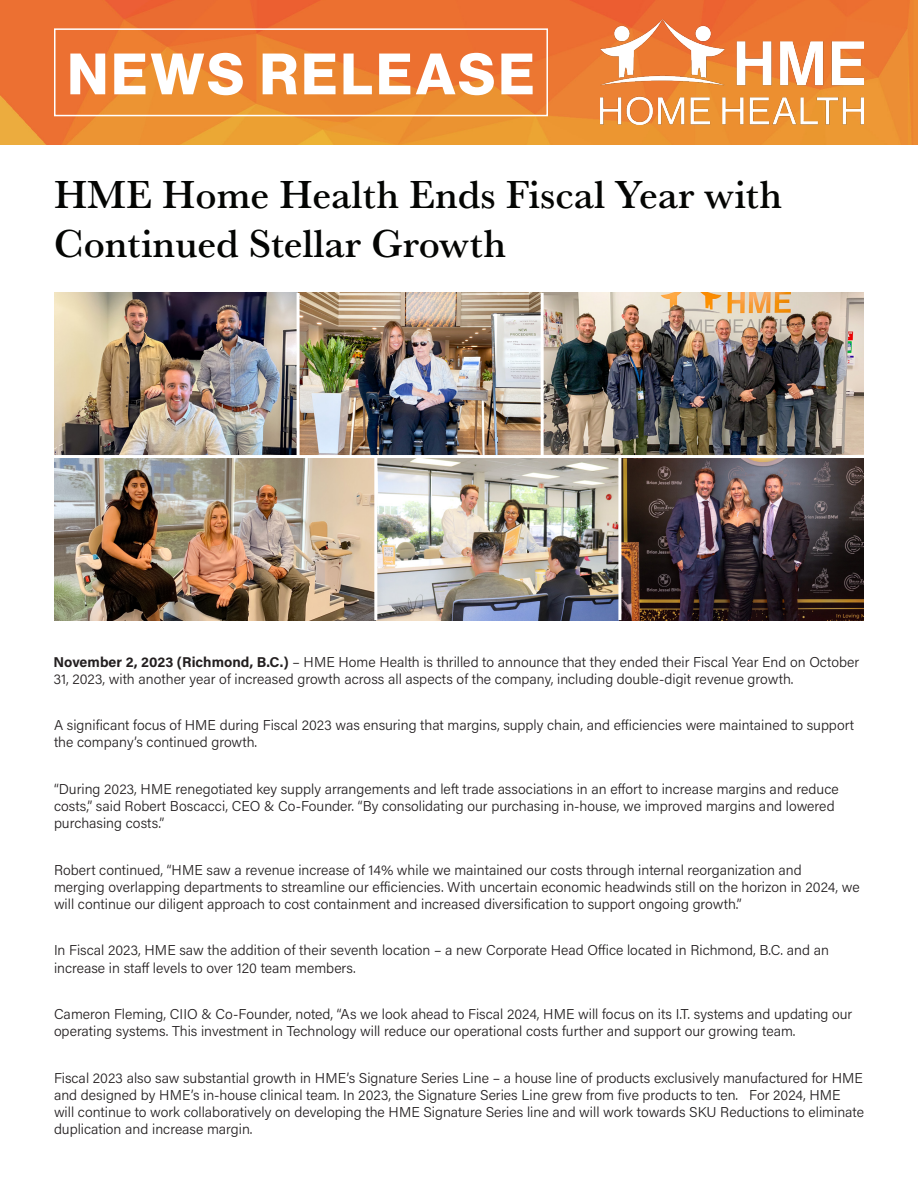
<style>
.page{position:relative;width:918px;height:1188px;background:#fff}
.page>*{position:absolute;margin:0;border:0;box-sizing:border-box;transform-origin:0 0}
.t1{font:57px "N Haas Grotesk DS Pro 75 Bd";letter-spacing:.06em;color:#fff}
.t2{font:500 40.5px/48.6px "Baskerville URW";color:#040503}
.t3{font:300 14.25px/17.1px "Acumin Pro";color:#231f20}
.s1{font-weight:700}
</style>
<div class="page">
<img style="left:0;top:0;width:918px;height:145px">
<div style="left:54px;top:28px;width:494px;height:88px;border:2px solid #fff"></div>
<img style="left:600px;top:20px;width:264px;height:105px">
<img style="left:54px;top:293px;width:810px;height:327px">
<hr style="left:54px;top:455px;width:810px;height:3px;background:#fff">
<hr style="left:297px;top:293px;width:3px;height:164px;background:#fff">
<hr style="left:541px;top:293px;width:3px;height:164px;background:#fff">
<hr style="left:374px;top:457px;width:3px;height:163px;background:#fff">
<hr style="left:618px;top:457px;width:3px;height:163px;background:#fff">
<p class="t1" style="left:68px;top:41px;width:468px">NEWS RELEASE</p>
<p class="t2" style="left:54px;top:169px;width:730px">HME Home Health Ends Fiscal Year with<br>Continued Stellar Growth</p>
<p class="t3" style="left:54px;top:653px;width:807px"><span class="s1">November 2, 2023 (Richmond, B.C.)</span> – HME Home Health is thrilled to announce that they ended their Fiscal Year End on October<br>31, 2023, with another year of increased growth across all aspects of the company, including double-digit revenue growth.</p>
<p class="t3" style="left:54px;top:716px;width:802px">A significant focus of HME during Fiscal 2023 was ensuring that margins, supply chain, and efficiencies were maintained to support the company’s continued growth.</p>
<p class="t3" style="left:54px;top:780px;width:786px">“During 2023, HME renegotiated key supply arrangements and left trade associations in an effort to increase margins and reduce costs,” said Robert Boscacci, CEO &amp; Co-Founder. “By consolidating our purchasing in-house, we improved margins and lowered</p>
<p class="t3" style="left:54px;top:814px;width:112px">purchasing costs.”</p>
<p class="t3" style="left:54px;top:861px;width:749px">Robert continued, “HME saw a revenue increase of 14% while we maintained our costs through internal reorganization and</p>
<p class="t3" style="left:54px;top:878px;width:807px">merging overlapping departments to streamline our efficiencies. With uncertain economic headwinds still on the horizon in 2024, we will continue our diligent approach to cost containment and increased diversification to support ongoing growth.”</p>
<p class="t3" style="left:54px;top:941px;width:777px">In Fiscal 2023, HME saw the addition of their seventh location – a new Corporate Head Office located in Richmond, B.C. and an increase in staff levels to over 120 team members.</p>
<p class="t3" style="left:54px;top:1005px;width:800px">Cameron Fleming, CIIO &amp; Co-Founder, noted, “As we look ahead to Fiscal 2024, HME will focus on its I.T. systems and updating our operating systems. This investment in Technology will reduce our operational costs further and support our growing team.</p>
<p class="t3" style="left:54px;top:1069px;width:812px">Fiscal 2023 also saw substantial growth in HME’s Signature Series Line – a house line of products exclusively manufactured for HME and designed by HME’s in-house clinical team. In 2023, the Signature Series Line grew from five products to ten. For 2024, HME will continue to work collaboratively on developing the HME Signature Series line and will work towards SKU Reductions to eliminate duplication and increase margin.</p>
</div>
